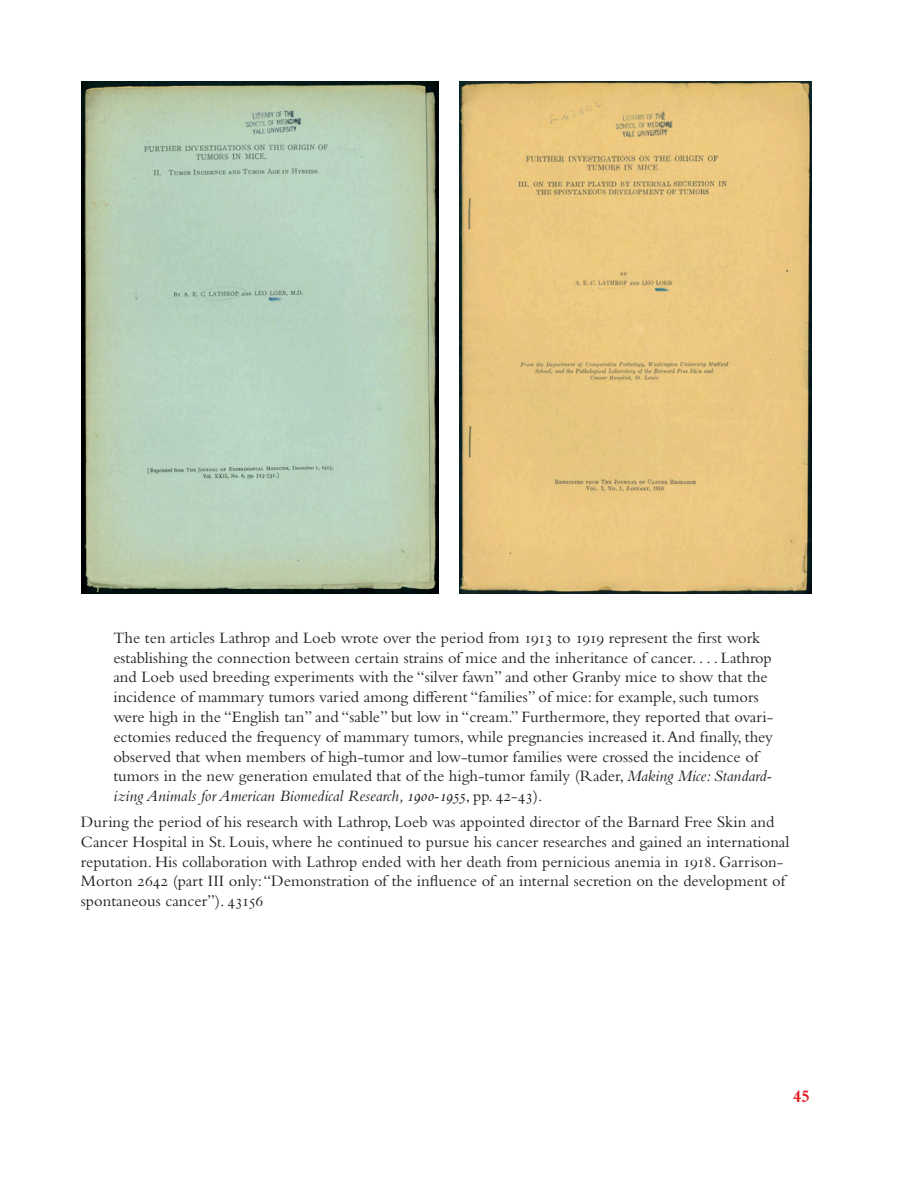
<style>
.page{position:relative;width:918px;height:1188px;background:#fff}
.page>*{position:absolute;margin:0;border:0;box-sizing:border-box;transform-origin:0 0}
.t1{font:700 18px "Bembo Std";color:#e51a23}
.final_extract{font:16.5px/19.8px "Bembo Std";color:#231f20}
.following_paragraph{font:16.5px/19.8px "Bembo Std";color:#231f20}
.s1{font-style:italic}
</style>
<div class="page">
<img style="left:81px;top:81px;width:357px;height:513px">
<img style="left:459px;top:81px;width:353px;height:513px">
<p class="final_extract" style="left:113px;top:628px;width:662px">The ten articles Lathrop and Loeb wrote over the period from 1913 to 1919 represent the first work establishing the connection between certain strains of mice and the inheritance of cancer. . . . Lathrop and Loeb used breeding experiments with the “silver fawn” and other Granby mice to show that the incidence of mammary tumors varied among different “families” of mice: for example, such tumors were high in the “English tan” and “sable” but low in “cream.” Furthermore, they reported that ovari&shy;ectomies reduced the frequency of mammary tumors, while pregnancies increased it. And finally, they observed that when members of high-tumor and low-tumor families were crossed the incidence of tumors in the new generation emulated that of the high-tumor family (Rader, <span class="s1">Making Mice: Standard&shy;izing Animals for American Biomedical Research, 1900-1955</span>, pp. 42-43).</p>
<p class="following_paragraph" style="left:81px;top:812px;width:710px">During the period of his research with Lathrop, Loeb was appointed director of the Barnard Free Skin and Cancer Hospital in St. Louis, where he continued to pursue his cancer researches and gained an international reputation. His collaboration with Lathrop ended with her death from pernicious anemia in 1918. Garrison-Morton 2642 (part III only: “Demonstration of the influence of an internal secretion on the development of spontaneous cancer”). 43156</p>
<p class="t1" style="left:793px;top:1084px;width:18px">45</p>
</div>
